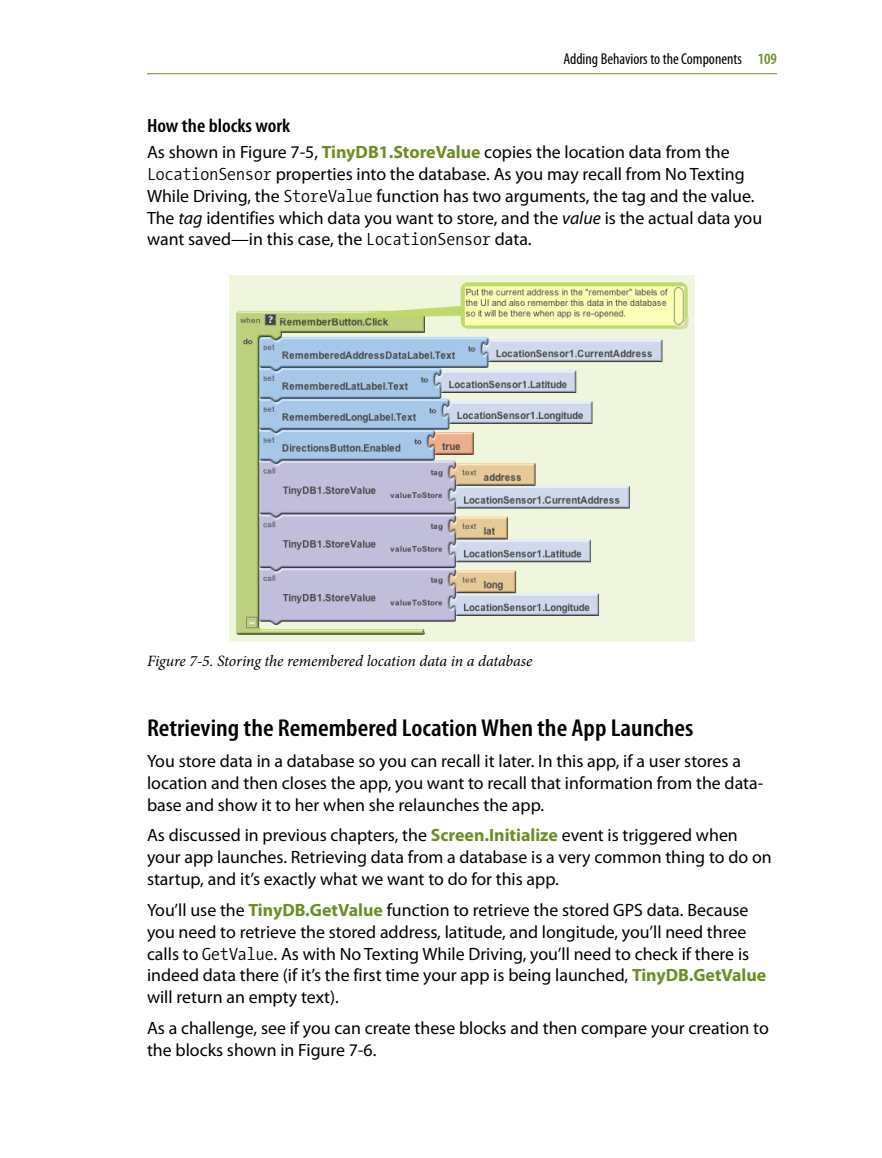
<style>
.page{position:relative;width:882px;height:1158px;background:#fff}
.page>*{position:absolute;margin:0;border:0;box-sizing:border-box;transform-origin:0 0}
.t1{font:600 condensed 24.5px "Myriad Pro";color:#000;scale:1.1 1}
.t2{font:600 condensed 19.25px "Myriad Pro";color:#000;scale:1.1 1}
.t3{font:17.85px/21.9px "Myriad Pro";color:#000}
.t4{font:italic 15.75px "Minion Pro";letter-spacing:-.01em;color:#000}
.t5{font:condensed 15.75px "Myriad Pro";color:#000}
.s1{font-weight:600;color:#6d8d24}
.s2{font-weight:700;color:#6d8d24}
.s3{font-family:"The Sans Mono Cd W4";font-weight:300}
.s4{font-style:italic}
</style>
<div class="page">
<hr style="left:147px;top:73px;width:630px;height:1px;background:#6d8d24">
<img style="left:229px;top:275px;width:466px;height:367px">
<p class="t5" style="left:563px;top:50px;width:215px">Adding Behaviors to the Components <span class="s1">109</span></p>
<p class="t2" style="left:147px;top:113px;width:132px">How the blocks work</p>
<p class="t3" style="left:147px;top:141px;width:617px">As shown in Figure 7-5, <span class="s2">TinyDB1.StoreValue</span> copies the location data from the <span class="s3">LocationSensor</span> properties into the database. As you may recall from No Texting While Driving, the <span class="s3">StoreValue</span> function has two arguments, the tag and the value.<br>The <span class="s4">tag</span> identifies which data you want to store, and the <span class="s4">value</span> is the actual data you want saved—in this case, the <span class="s3">LocationSensor</span> data.</p>
<p class="t4" style="left:147px;top:650px;width:387px">Figure 7-5. Storing the remembered location data in a database</p>
<h1 class="t1" style="left:147px;top:713px;width:498px">Retrieving the Remembered Location When the App Launches</h1>
<p class="t3" style="left:147px;top:750px;width:618px">You store data in a database so you can recall it later. In this app, if a user stores a location and then closes the app, you want to recall that information from the data&shy;base and show it to her when she relaunches the app.</p>
<p class="t3" style="left:147px;top:824px;width:626px">As discussed in previous chapters, the <span class="s2">Screen.Initialize</span> event is triggered when your app launches. Retrieving data from a database is a very common thing to do on startup, and it’s exactly what we want to do for this app.</p>
<p class="t3" style="left:147px;top:898px;width:621px">You’ll use the <span class="s2">TinyDB.GetValue</span> function to retrieve the stored GPS data. Because you need to retrieve the stored address, latitude, and longitude, you’ll need three calls to <span class="s3">GetValue</span>. As with No Texting While Driving, you’ll need to check if there is indeed data there (if it’s the first time your app is being launched, <span class="s2">TinyDB.GetValue </span>will return an empty text).</p>
<p class="t3" style="left:147px;top:1016px;width:623px">As a challenge, see if you can create these blocks and then compare your creation to the blocks shown in Figure 7-6.</p>
</div>
